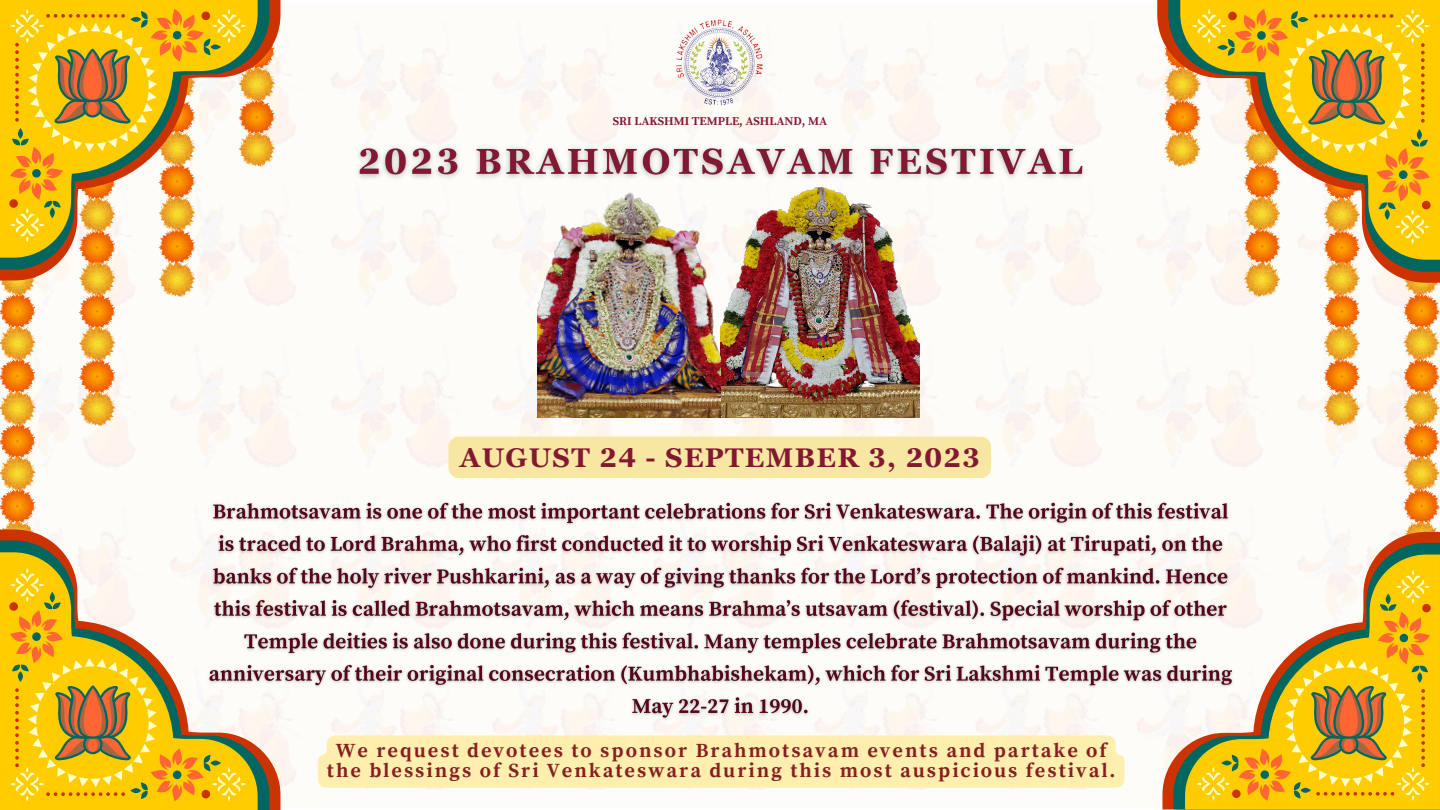
<style>
.page{position:relative;width:1440px;height:810px;background:#fff}
.page>*{position:absolute;margin:0;border:0;box-sizing:border-box;transform-origin:0 0}
.t1{font:700 27px "Georgia Pro";letter-spacing:.05em;color:#831832}
.t2{font:700 20px/19.5px "Source Serif Pro";letter-spacing:.1em;color:#871f21;text-align:center}
.t3{font:700 12px "Source Serif Pro";color:#831832}
</style>
<div class="page">
<img style="left:280px;top:21px;width:1160px;height:786px">
<img style="left:0;top:0;width:282px;height:530px">
<img style="left:1157px;top:283px;width:282px;height:249px">
<svg style="left:1162px;top:532px;width:278px;height:277px"></svg>
<svg style="left:1173px;top:543px;width:267px;height:266px;fill:#faf7f1"></svg>
<svg style="left:1185px;top:555px;width:255px;height:254px;fill:#fc0"></svg>
<svg style="left:1196px;top:570px;width:234px;height:231px"></svg>
<svg style="left:1221px;top:594px;width:210px;height:207px"></svg>
<svg style="left:0;top:530px;width:280px;height:280px"></svg>
<svg style="left:0;top:540px;width:270px;height:270px"></svg>
<svg style="left:0;top:552px;width:258px;height:258px;fill:#fc0"></svg>
<svg style="left:10px;top:568px;width:236px;height:233px"></svg>
<svg style="left:9px;top:592px;width:212px;height:209px"></svg>
<svg style="left:0;top:0;width:280px;height:280px"></svg>
<svg style="left:0;top:0;width:270px;height:270px"></svg>
<svg style="left:0;top:0;width:258px;height:258px;fill:#fecc00"></svg>
<svg style="left:10px;top:9px;width:236px;height:233px"></svg>
<svg style="left:1157px;top:0;width:283px;height:283px;fill:#fdf8f6"></svg>
<svg style="left:1168px;top:0;width:272px;height:272px"></svg>
<svg style="left:1180px;top:0;width:260px;height:260px;fill:#fecc00"></svg>
<svg style="left:1192px;top:9px;width:238px;height:235px"></svg>
<img style="left:676px;top:19px;width:88px;height:89px">
<img style="left:538px;top:192px;width:382px;height:226px">
<img style="left:348px;top:134px;width:747px;height:58px">
<img style="left:204px;top:496px;width:1033px;height:256px">
<div style="left:448px;top:437px;width:543px;height:41px;background:#f8e7a3;border-radius:10px"></div>
<div style="left:318px;top:735px;width:807px;height:53px;background:#ffefaf"></div>
<p class="t3" style="left:613px;top:114px;width:216px">SRI LAKSHMI TEMPLE, ASHLAND, MA</p>
<p class="t1" style="left:460px;top:442px;width:522px">AUGUST 24 - SEPTEMBER 3, 2023</p>
<p class="t2" style="left:327px;top:742px;width:790px">We request devotees to sponsor Brahmotsavam events and partake of the blessings of Sri Venkateswara during this most auspicious festival.</p>
</div>
